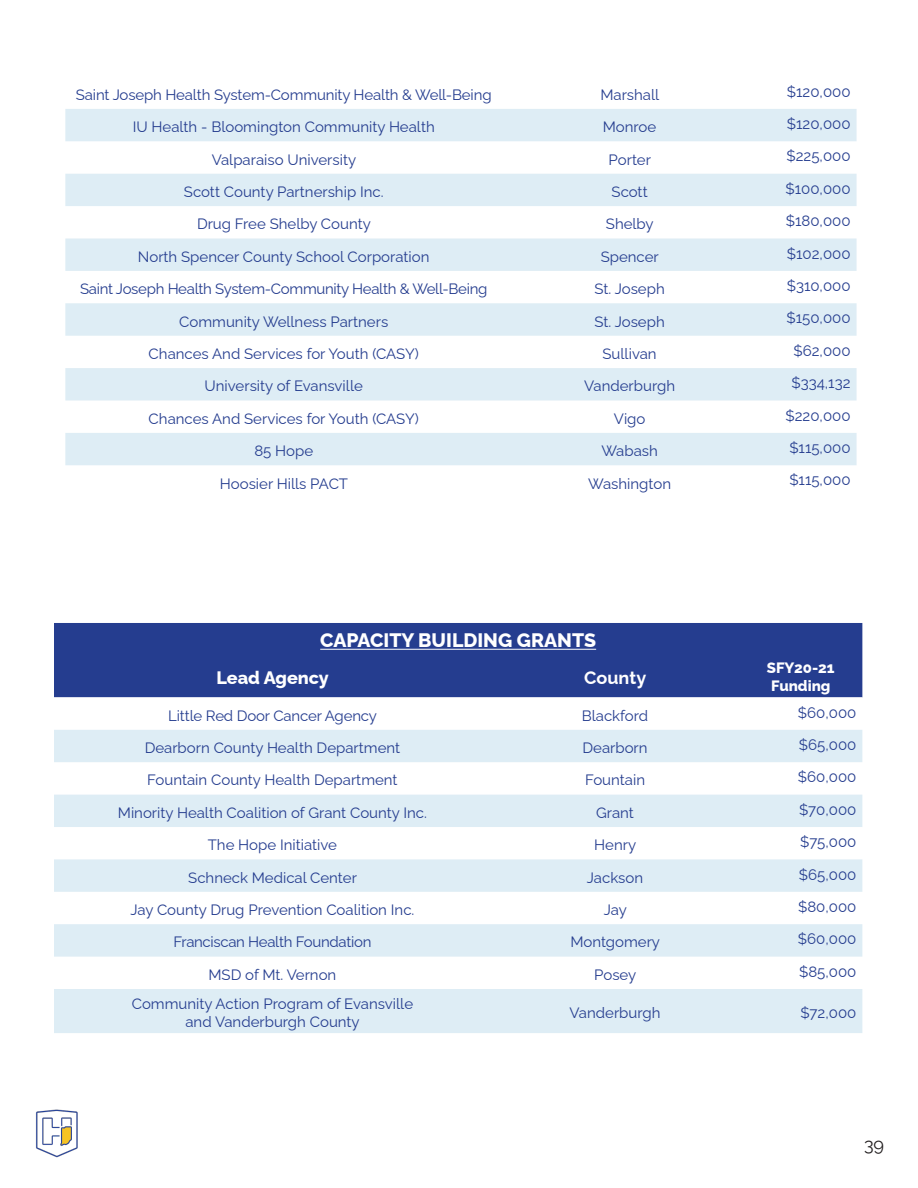
<style>
.page{position:relative;width:918px;height:1188px;background:#fff}
.page>*{position:absolute;margin:0;border:0;box-sizing:border-box;transform-origin:0 0}
.Subheading_smaller{font:800 19.5px "Raleway";color:#fff}
.Subheading_smaller-2{font:800 18px "Raleway";color:#fff}
.Subheading_smaller-3{font:700 18px "Raleway";color:#fff}
.t1{font:18px "Raleway";color:#231f20}
.Table_content{font:15px/18px "Raleway";color:#253d8f;text-align:center}
.Table_content-2{font:15px "Raleway";letter-spacing:-.02em;color:#253d8f}
.Subheading_smaller-4{font:800 15px/18px "Raleway";color:#fff}
</style>
<div class="page">
<svg style="left:65px;top:109px;width:792px;height:356px;fill:#deedf5"></svg>
<div style="left:54px;top:623px;width:808px;height:74px;background:#253d8f"></div>
<svg style="left:54px;top:730px;width:808px;height:97px;fill:#deedf5"></svg>
<svg style="left:54px;top:859px;width:808px;height:174px;fill:#deedf5"></svg>
<hr style="left:320px;top:649px;width:276px;height:1px;background:#fff">
<img style="left:36px;top:1109px;width:42px;height:49px">
<p class="Table_content" style="left:76px;top:84px;width:417px">Saint Joseph Health System-Community Health &amp; Well-Being</p>
<p class="Table_content" style="left:600px;top:84px;width:60px">Marshall</p>
<p class="Table_content" style="left:787px;top:81px;width:65px">$120,000</p>
<p class="Table_content" style="left:133px;top:116px;width:304px">IU Health - Bloomington Community Health</p>
<p class="Table_content" style="left:603px;top:116px;width:55px">Monroe</p>
<p class="Table_content" style="left:787px;top:113px;width:65px">$120,000</p>
<p class="Table_content" style="left:212px;top:149px;width:146px">Valparaiso University</p>
<p class="Table_content" style="left:609px;top:149px;width:44px">Porter</p>
<p class="Table_content" style="left:787px;top:145px;width:66px">$225,000</p>
<p class="Table_content" style="left:184px;top:181px;width:201px">Scott County Partnership Inc.</p>
<p class="Table_content" style="left:612px;top:181px;width:38px">Scott</p>
<p class="Table_content" style="left:786px;top:178px;width:66px">$100,000</p>
<p class="Table_content" style="left:197px;top:213px;width:175px">Drug Free Shelby County</p>
<p class="Table_content" style="left:606px;top:213px;width:49px">Shelby</p>
<p class="Table_content" style="left:786px;top:210px;width:66px">$180,000</p>
<p class="Table_content" style="left:138px;top:246px;width:293px">North Spencer County School Corporation</p>
<p class="Table_content" style="left:601px;top:246px;width:60px">Spencer</p>
<p class="Table_content" style="left:787px;top:243px;width:65px">$102,000</p>
<p class="Table_content-2" style="left:80px;top:277px;width:409px">Saint Joseph Health System-Community Health &amp; Well-Being</p>
<p class="Table_content" style="left:594px;top:278px;width:72px">St. Joseph</p>
<p class="Table_content" style="left:787px;top:275px;width:65px">$310,000</p>
<p class="Table_content" style="left:179px;top:311px;width:211px">Community Wellness Partners</p>
<p class="Table_content" style="left:594px;top:311px;width:72px">St. Joseph</p>
<p class="Table_content" style="left:787px;top:307px;width:65px">$150,000</p>
<p class="Table_content" style="left:149px;top:343px;width:272px">Chances And Services for Youth (CASY)</p>
<p class="Table_content" style="left:603px;top:343px;width:56px">Sullivan</p>
<p class="Table_content" style="left:794px;top:340px;width:59px">$62,000</p>
<p class="Table_content" style="left:205px;top:375px;width:160px">University of Evansville</p>
<p class="Table_content" style="left:584px;top:375px;width:92px">Vanderburgh</p>
<p class="Table_content" style="left:792px;top:372px;width:61px">$334,132</p>
<p class="Table_content" style="left:149px;top:408px;width:272px">Chances And Services for Youth (CASY)</p>
<p class="Table_content" style="left:614px;top:408px;width:33px">Vigo</p>
<p class="Table_content" style="left:786px;top:405px;width:67px">$220,000</p>
<p class="Table_content" style="left:254px;top:440px;width:60px">85 Hope</p>
<p class="Table_content" style="left:601px;top:440px;width:58px">Wabash</p>
<p class="Table_content" style="left:789px;top:437px;width:63px">$115,000</p>
<p class="Table_content" style="left:220px;top:473px;width:130px">Hoosier Hills PACT</p>
<p class="Table_content" style="left:588px;top:473px;width:84px">Washington</p>
<p class="Table_content" style="left:789px;top:469px;width:63px">$115,000</p>
<p class="Subheading_smaller" style="left:320px;top:625px;width:277px">CAPACITY BUILDING GRANTS</p>
<p class="Subheading_smaller-2" style="left:216px;top:663px;width:114px">Lead Agency</p>
<p class="Subheading_smaller-3" style="left:584px;top:663px;width:63px">County</p>
<p class="Subheading_smaller-4" style="left:767px;top:657px;width:69px">SFY20-21<br>Funding</p>
<p class="Table_content" style="left:168px;top:705px;width:210px">Little Red Door Cancer Agency</p>
<p class="Table_content" style="left:582px;top:705px;width:68px">Blackford</p>
<p class="Table_content" style="left:798px;top:702px;width:60px">$60,000</p>
<p class="Table_content" style="left:145px;top:737px;width:257px">Dearborn County Health Department</p>
<p class="Table_content" style="left:582px;top:737px;width:67px">Dearborn</p>
<p class="Table_content" style="left:799px;top:734px;width:59px">$65,000</p>
<p class="Table_content" style="left:147px;top:769px;width:252px">Fountain County Health Department</p>
<p class="Table_content" style="left:585px;top:769px;width:62px">Fountain</p>
<p class="Table_content" style="left:798px;top:766px;width:60px">$60,000</p>
<p class="Table_content" style="left:118px;top:802px;width:311px">Minority Health Coalition of Grant County Inc.</p>
<p class="Table_content" style="left:596px;top:802px;width:39px">Grant</p>
<p class="Table_content" style="left:799px;top:799px;width:59px">$70,000</p>
<p class="Table_content" style="left:208px;top:834px;width:131px">The Hope Initiative</p>
<p class="Table_content" style="left:594px;top:834px;width:43px">Henry</p>
<p class="Table_content" style="left:800px;top:831px;width:58px">$75,000</p>
<p class="Table_content" style="left:188px;top:867px;width:170px">Schneck Medical Center</p>
<p class="Table_content" style="left:587px;top:867px;width:58px">Jackson</p>
<p class="Table_content" style="left:799px;top:864px;width:59px">$65,000</p>
<p class="Table_content" style="left:130px;top:899px;width:285px">Jay County Drug Prevention Coalition Inc.</p>
<p class="Table_content" style="left:604px;top:899px;width:25px">Jay</p>
<p class="Table_content" style="left:798px;top:896px;width:60px">$80,000</p>
<p class="Table_content-2" style="left:173px;top:930px;width:199px">Franciscan Health Foundation</p>
<p class="Table_content" style="left:570px;top:931px;width:91px">Montgomery</p>
<p class="Table_content" style="left:798px;top:928px;width:60px">$60,000</p>
<p class="Table_content" style="left:208px;top:964px;width:129px">MSD of Mt. Vernon</p>
<p class="Table_content" style="left:594px;top:964px;width:44px">Posey</p>
<p class="Table_content" style="left:799px;top:961px;width:59px">$85,000</p>
<p class="Table_content" style="left:132px;top:993px;width:283px">Community Action Program of Evansville and Vanderburgh County</p>
<p class="Table_content" style="left:570px;top:1002px;width:92px">Vanderburgh</p>
<p class="Table_content" style="left:800px;top:1002px;width:57px">$72,000</p>
<p class="t1" style="left:864px;top:1130px;width:22px">39</p>
</div>
